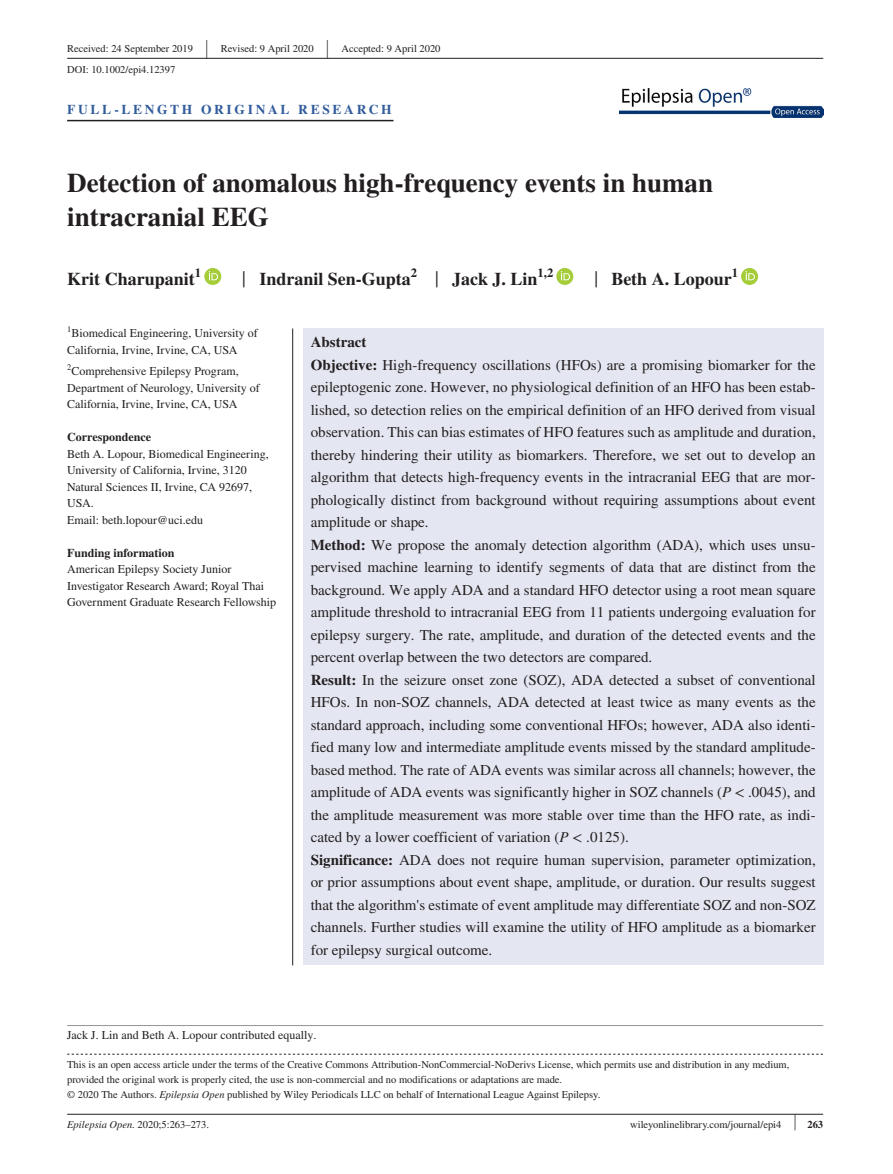
<style>
.page{position:relative;width:893px;height:1174px;background:#fff}
.page>*{position:absolute;margin:0;border:0;box-sizing:border-box;transform-origin:0 0}
.t1{font:700 27px/34.5px "STIX";color:#231f20}
.t2{font:26.55px "STIX";color:#231f20;scale:.4 1}
.t3{font:700 18px "STIX";color:#231f20}
.t4{font:15px/22.5px "STIX";color:#231f20}
.t5{font:700 13.5px "STIX";letter-spacing:.2em;color:#315c9c}
.t6{font:12px/16.5px "STIX";color:#231f20}
.t7{font:700 12px "STIX";color:#231f20}
.t8{font:10.5px/15px "STIX";color:#231f20}
.s1{font-weight:400;font-size:23.4px}
.s2{font-weight:700}
.s3{font-style:italic}
.s4{font-size:23.1px}
</style>
<div class="page">
<hr style="left:67px;top:1113px;width:756px;height:1px;background:#231f20">
<img style="left:619px;top:88px;width:204px;height:30px">
<hr style="left:67px;top:58px;width:756px;height:1px;background:#231f20">
<hr style="left:67px;top:120px;width:326px;height:1px;background:#231f20">
<div style="left:204px;top:268px;width:17px;height:17px;background:#a5cd39;border-radius:50%"></div>
<svg style="left:209px;top:271px;width:9px;height:9px"></svg>
<svg style="left:556px;top:268px;width:17px;height:17px"></svg>
<svg style="left:561px;top:271px;width:9px;height:9px"></svg>
<svg style="left:741px;top:268px;width:17px;height:17px"></svg>
<svg style="left:746px;top:271px;width:9px;height:9px"></svg>
<svg style="left:67px;top:1053px;width:756px;height:1px"></svg>
<hr style="left:67px;top:1025px;width:756px;height:1px;background:#939598">
<div style="left:303px;top:328px;width:520px;height:637px;background:#e4e6f1"></div>
<hr style="left:292px;top:328px;width:1px;height:637px;background:#231f20">
<p class="t8" style="left:67px;top:41px;width:127px">Received: 24 September 2019</p>
<h2 class="t2" style="left:206px;top:31px;width:7px">|</h2>
<p class="t8" style="left:221px;top:41px;width:94px">Revised: 9 April 2020</p>
<h2 class="t2" style="left:327px;top:31px;width:7px">|</h2>
<p class="t8" style="left:342px;top:41px;width:100px">Accepted: 9 April 2020</p>
<p class="t8" style="left:67px;top:63px;width:110px">DOI: 10.1002/epi4.12397</p>
<p class="t5" style="left:67px;top:101px;width:326px">FULL-LENGTH ORIGINAL RESEARCH</p>
<h1 class="t1" style="left:67px;top:165px;width:647px">Detection of anomalous high-frequency events in human intracranial EEG</h1>
<p class="t3" style="left:67px;top:268px;width:136px">Krit Charupanit<sup>1</sup></p>
<p class="t3" style="left:242px;top:268px;width:313px"><span class="s1">|</span> Indranil Sen-Gupta<sup>2</sup> <span class="s1">|</span> Jack J. Lin<sup>1,2</sup></p>
<p class="t3" style="left:594px;top:268px;width:145px"><span class="s1">|</span> Beth A. Lopour<sup>1</sup></p>
<p class="t6" style="left:67px;top:326px;width:192px"><sup>1</sup>Biomedical Engineering, University of<br>California, Irvine, Irvine, CA, USA</p>
<p class="t6" style="left:67px;top:363px;width:194px"><sup>2</sup>Comprehensive Epilepsy Program,<br>Department of Neurology, University of<br>California, Irvine, Irvine, CA, USA</p>
<p class="t7" style="left:67px;top:430px;width:85px">Correspondence</p>
<p class="t6" style="left:67px;top:446px;width:203px">Beth A. Lopour, Biomedical Engineering,<br>University of California, Irvine, 3120<br>Natural Sciences II, Irvine, CA 92697,<br>USA.<br>Email: beth.lopour@uci.edu</p>
<p class="t7" style="left:67px;top:545px;width:109px">Funding information</p>
<p class="t6" style="left:67px;top:561px;width:210px">American Epilepsy Society Junior<br>Investigator Research Award; Royal Thai<br>Government Graduate Research Fellowship</p>
<p class="t4" style="left:311px;top:332px;width:507px"><span class="s2">Abstract<br>Objective:</span> High-frequency oscillations (HFOs) are a promising biomarker for the epileptogenic zone. However, no physiological definition of an HFO has been estab&shy;lished, so detection relies on the empirical definition of an HFO derived from visual observation. This can bias estimates of HFO features such as amplitude and duration, thereby hindering their utility as biomarkers. Therefore, we set out to develop an algorithm that detects high-frequency events in the intracranial EEG that are mor&shy;phologically distinct from background without requiring assumptions about event amplitude or shape.<br><span class="s2">Method:</span> We propose the anomaly detection algorithm (ADA), which uses unsu&shy;pervised machine learning to identify segments of data that are distinct from the background. We apply ADA and a standard HFO detector using a root mean square amplitude threshold to intracranial EEG from 11 patients undergoing evaluation for epilepsy surgery. The rate, amplitude, and duration of the detected events and the percent overlap between the two detectors are compared.<br><span class="s2">Result:</span> In the seizure onset zone (SOZ), ADA detected a subset of conventional HFOs. In non-SOZ channels, ADA detected at least twice as many events as the standard approach, including some conventional HFOs; however, ADA also identi&shy;fied many low and intermediate amplitude events missed by the standard amplitude&shy;based method. The rate of ADA events was similar across all channels; however, the amplitude of ADA events was significantly higher in SOZ channels (<span class="s3">P</span> &lt; .0045), and the amplitude measurement was more stable over time than the HFO rate, as indi&shy;cated by a lower coefficient of variation (<span class="s3">P</span> &lt; .0125).<br><span class="s2">Significance:</span> ADA does not require human supervision, parameter optimization, or prior assumptions about event shape, amplitude, or duration. Our results suggest that the algorithm's estimate of event amplitude may differentiate SOZ and non-SOZ channels. Further studies will examine the utility of HFO amplitude as a biomarker for epilepsy surgical outcome.</p>
<p class="t6" style="left:67px;top:1028px;width:251px">Jack J. Lin and Beth A. Lopour contributed equally.</p>
<p class="t8" style="left:67px;top:1057px;width:724px">This is an open access article under the terms of the Creative Commons Attribution-NonCommercial-NoDerivs License, which permits use and distribution in any medium, provided the original work is properly cited, the use is non-commercial and no modifications or adaptations are made.<br>© 2020 The Authors. <span class="s3">Epilepsia Open</span> published by Wiley Periodicals LLC on behalf of International League Against Epilepsy.</p>
<p class="t8" style="left:67px;top:1117px;width:143px"><span class="s3">Epilepsia Open.</span> 2020;5:263–273.</p>
<p class="t8" style="left:630px;top:1117px;width:194px">wileyonlinelibrary.com/journal/epi4 <span class="s4">|</span> <span class="s2">263</span></p>
</div>
